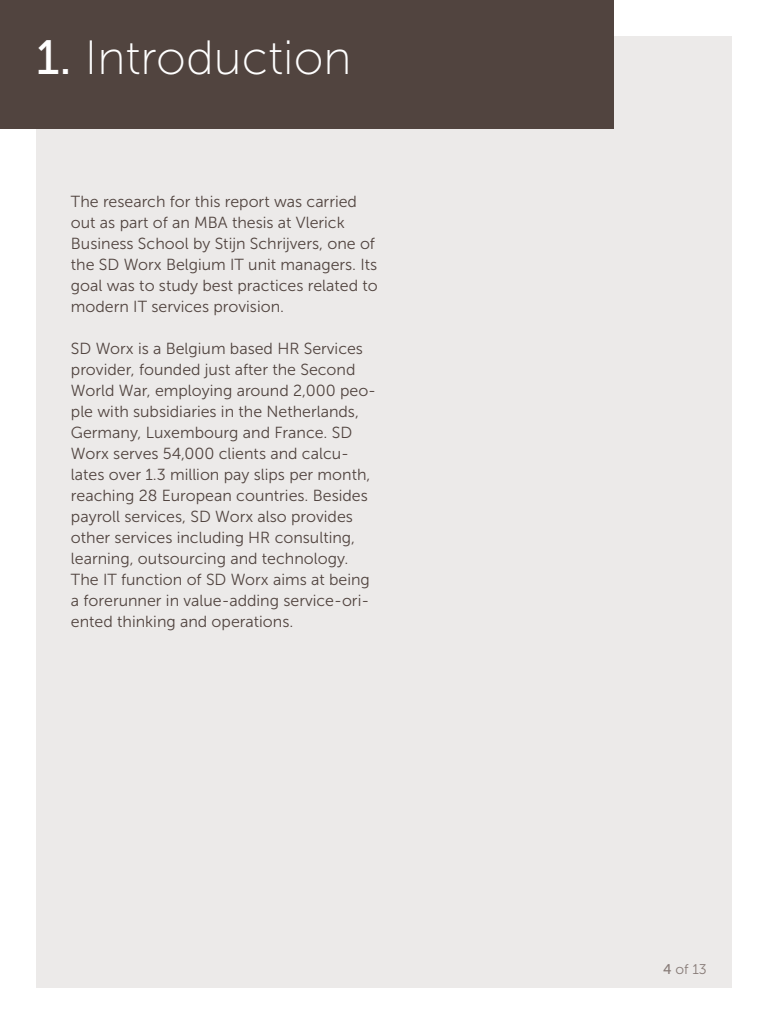
<style>
.page{position:relative;width:768px;height:1024px;background:#fff}
.page>*{position:absolute;margin:0;border:0;box-sizing:border-box;transform-origin:0 0}
.t1{font:48px "Museo Sans 100";color:#fff}
.t2{font:16px/21px "Museo Sans 300";color:#51443f}
.t3{font:14px "Museo Sans 300";color:#877b77}
.s1{font-family:"Museo Sans 500"}
</style>
<div class="page">
<div style="left:36px;top:36px;width:696px;height:952px;background:#eceae9"></div>
<div style="left:0;top:0;width:614px;height:129px;background:#51443f"></div>
<h1 class="t1" style="left:36px;top:32px;width:317px"><span class="s1">1.</span> Introduction</h1>
<p class="t2" style="left:71px;top:191px;width:308px">The research for this report was carried out as part of an MBA thesis at Vlerick Business School by Stijn Schrijvers, one of the SD Worx Belgium IT unit managers. Its goal was to study best practices related to modern IT services provision.</p>
<p class="t2" style="left:71px;top:338px;width:307px">SD Worx is a Belgium based HR Services provider, founded just after the Second World War, employing around 2,000 peo&shy;ple with subsidiaries in the Netherlands, Germany, Luxembourg and France. SD Worx serves 54,000 clients and calcu&shy;lates over 1.3 million pay slips per month, reaching 28 European countries. Besides payroll services, SD Worx also provides other services including HR consulting, learning, outsourcing and technology.<br>The IT function of SD Worx aims at being a forerunner in value-adding service-ori&shy;ented thinking and operations.</p>
<p class="t3" style="left:663px;top:961px;width:45px"><span class="s1">4</span> of 13</p>
</div>
